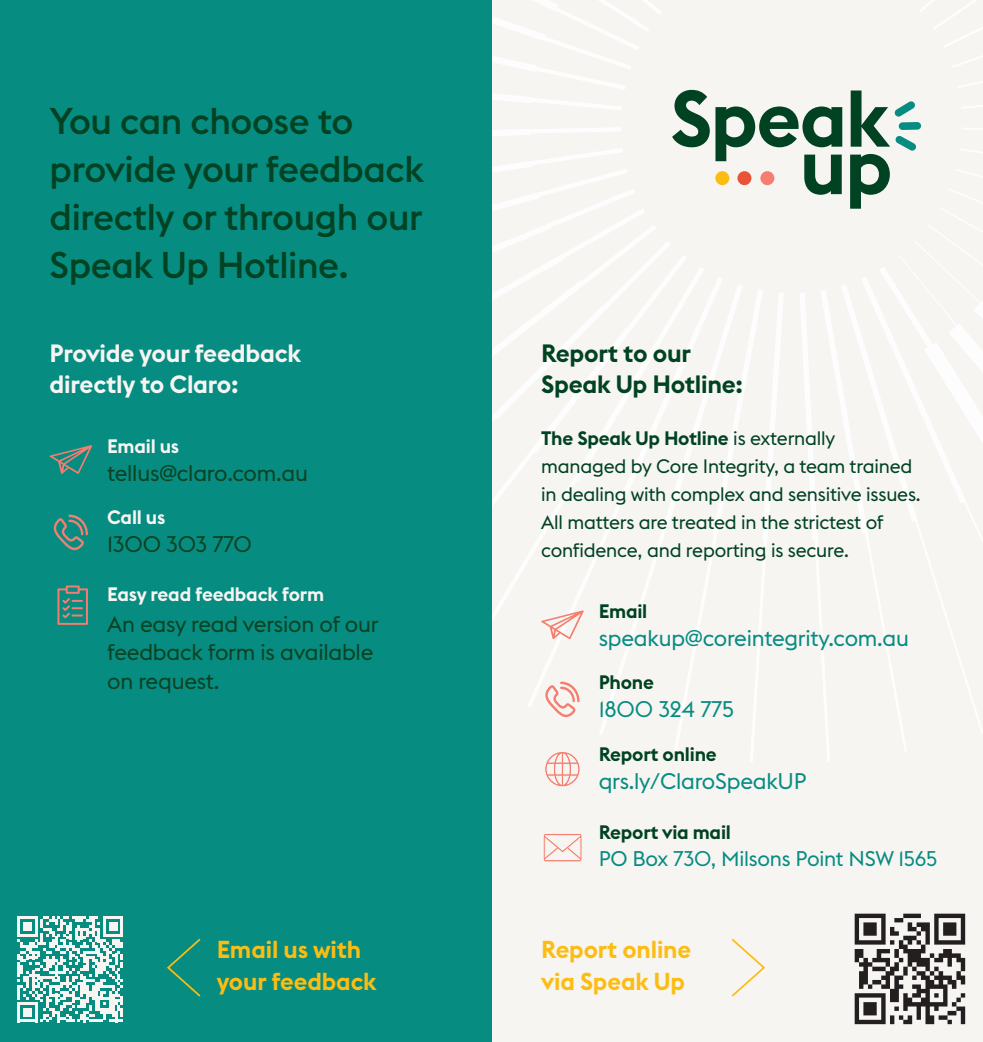
<style>
.page{position:relative;width:983px;height:1042px;background:#fff}
.page>*{position:absolute;margin:0;border:0;box-sizing:border-box;transform-origin:0 0}
.t1{font:500 36.75px/47.8px "Euclid Flex";letter-spacing:-.01em;color:#004222}
.t2{font:600 24.68px/31px "Euclid Flex";letter-spacing:-.01em;color:#f7f5f2}
.t3{font:600 24.68px/31px "Euclid Flex";letter-spacing:-.01em;color:#004222}
.t4{font:600 24.15px/32.2px "Euclid Flex";letter-spacing:-.005em;color:#fcbd12}
.t5{font:22.4px/28.3px "Euclid Flex";letter-spacing:-.01em;color:#0c4222}
.t6{font:22.4px "Euclid Flex";letter-spacing:-.01em;color:#078c82}
.t7{font:21px "Euclid Flex";letter-spacing:-.01em;color:#078c82}
.t8{font:19.25px/28px "Euclid Flex";letter-spacing:-.01em;color:#004222}
.t9{font:600 19.25px "Euclid Flex";letter-spacing:-.01em;color:#004222}
.t10{font:600 19.25px "Euclid Flex";letter-spacing:-.01em;color:#f7f5f2}
.s1{font-weight:600}
</style>
<div class="page">
<div style="left:0;top:0;width:982px;height:1042px;background:#f7f5f2"></div>
<div style="left:0;top:0;width:491px;height:1042px;background:#078c82"></div>
<svg style="left:53px;top:514px;width:35px;height:36px"></svg>
<svg style="left:49px;top:445px;width:43px;height:29px"></svg>
<img style="left:854px;top:913px;width:112px;height:112px">
<svg style="left:167px;top:938px;width:34px;height:59px"></svg>
<svg style="left:731px;top:938px;width:35px;height:59px"></svg>
<svg style="left:491px;top:0;width:491px;height:787px"></svg>
<svg style="left:543px;top:834px;width:39px;height:28px"></svg>
<svg style="left:57px;top:585px;width:31px;height:40px"></svg>
<svg style="left:17px;top:916px;width:106px;height:106px"></svg>
<p class="t1" style="left:50px;top:98px;width:375px">You can choose to provide your feedback directly or through our<br>Speak Up Hotline.</p>
<p class="t2" style="left:50px;top:338px;width:253px">Provide your feedback directly to Claro:</p>
<p class="t10" style="left:107px;top:435px;width:74px">Email us</p>
<p class="t5" style="left:107px;top:459px;width:202px">tellus@claro.com.au</p>
<p class="t10" style="left:107px;top:506px;width:60px">Call us</p>
<p class="t5" style="left:107px;top:530px;width:146px">1300 303 770</p>
<p class="t10" style="left:107px;top:583px;width:219px">Easy read feedback form</p>
<p class="t5" style="left:107px;top:610px;width:273px">An easy read version of our feedback form is available on request.</p>
<p class="t3" style="left:541px;top:338px;width:203px">Report to our<br>Speak Up Hotline:</p>
<p class="t8" style="left:541px;top:425px;width:381px"><span class="s1">The Speak Up Hotline</span> is externally managed by Core Integrity, a team trained in dealing with complex and sensitive issues.<br>All matters are treated in the strictest of confidence, and reporting is secure.</p>
<p class="t9" style="left:598px;top:600px;width:50px">Email</p>
<p class="t6" style="left:598px;top:625px;width:312px">speakup@coreintegrity.com.au</p>
<p class="t9" style="left:598px;top:671px;width:57px">Phone</p>
<p class="t6" style="left:598px;top:696px;width:137px">1800 324 775</p>
<p class="t9" style="left:598px;top:742px;width:120px">Report online</p>
<p class="t6" style="left:598px;top:768px;width:209px">qrs.ly/ClaroSpeakUP</p>
<p class="t9" style="left:598px;top:821px;width:134px">Report via mail</p>
<p class="t7" style="left:598px;top:846px;width:340px">PO Box 730, Milsons Point NSW 1565</p>
<p class="t4" style="left:217px;top:933px;width:161px">Email us with your feedback</p>
<p class="t4" style="left:541px;top:933px;width:151px">Report online via Speak Up</p>
</div>
